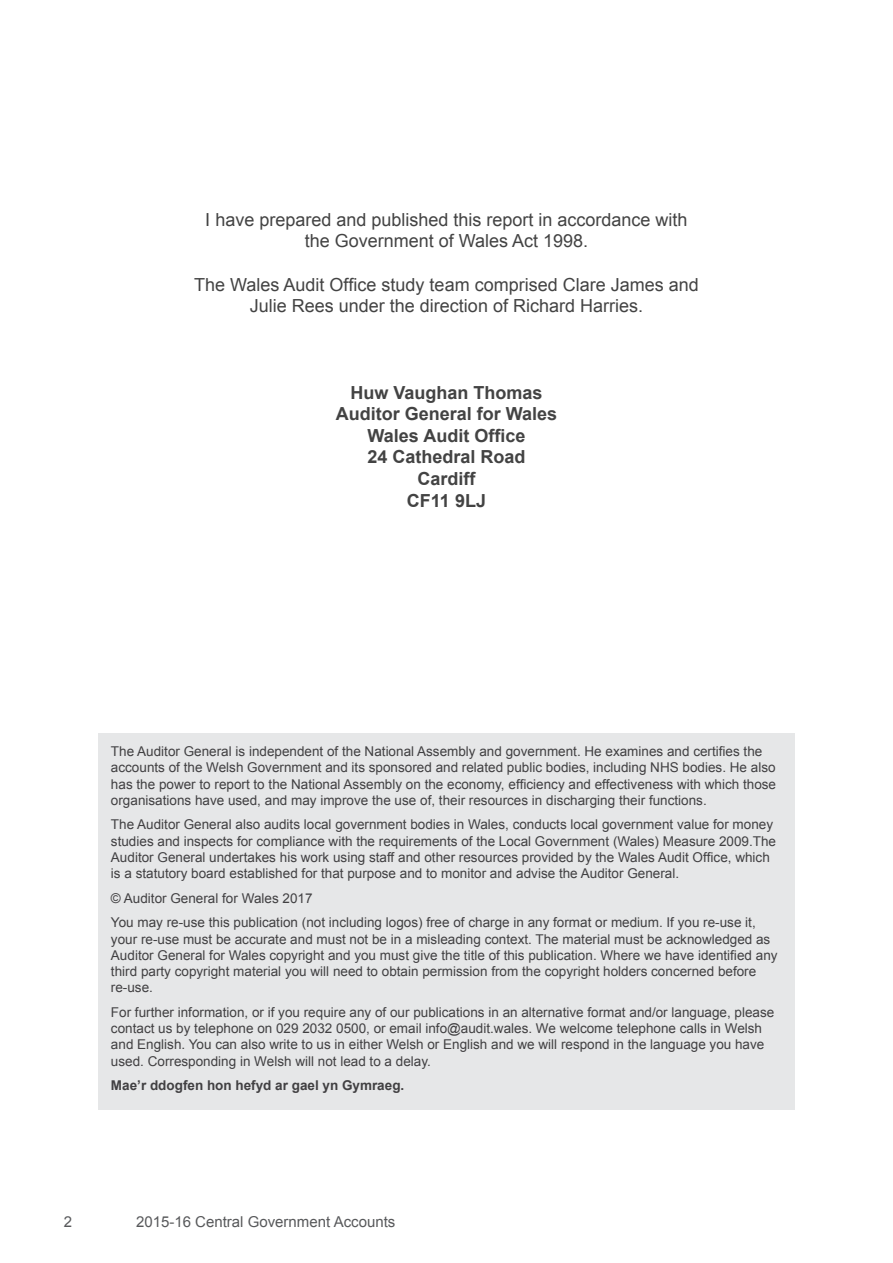
<style>
.page{position:relative;width:893px;height:1263px;background:#fff}
.page>*{position:absolute;margin:0;border:0;box-sizing:border-box;transform-origin:0 0}
.t1{font:18px/21.6px "Arial";color:#434343;text-align:center}
.t2{font:700 18px "Arial";color:#434343}
.t3{font:15px "Arial";color:#58595b}
.Status_of_report_tex{font:13.5px/16.2px "Arial";color:#414042}
.Status_of_report_tex-2{font:700 13.5px "Arial";color:#414042}
</style>
<div class="page">
<div style="left:98px;top:733px;width:697px;height:377px;background:#e6e7e8"></div>
<p class="t1" style="left:205px;top:209px;width:484px">I have prepared and published this report in accordance with the Government of Wales Act 1998.</p>
<p class="t1" style="left:194px;top:274px;width:506px">The Wales Audit Office study team comprised Clare James and</p>
<p class="t1" style="left:250px;top:295px;width:395px">Julie Rees under the direction of Richard Harries.</p>
<p class="t2" style="left:350px;top:380px;width:194px">Huw Vaughan Thomas</p>
<p class="t2" style="left:336px;top:402px;width:223px">Auditor General for Wales</p>
<p class="t2" style="left:368px;top:423px;width:159px">Wales Audit Office</p>
<p class="t2" style="left:367px;top:445px;width:160px">24 Cathedral Road</p>
<p class="t2" style="left:417px;top:467px;width:59px">Cardiff</p>
<p class="t2" style="left:407px;top:488px;width:81px">CF11 9LJ</p>
<p class="Status_of_report_tex" style="left:111px;top:743px;width:667px">The Auditor General is independent of the National Assembly and government. He examines and certifies the accounts of the Welsh Government and its sponsored and related public bodies, including NHS bodies. He also has the power to report to the National Assembly on the economy, efficiency and effectiveness with which those organisations have used, and may improve the use of, their resources in discharging their functions.</p>
<p class="Status_of_report_tex" style="left:111px;top:817px;width:667px">The Auditor General also audits local government bodies in Wales, conducts local government value for money studies and inspects for compliance with the requirements of the Local Government (Wales) Measure 2009.The Auditor General undertakes his work using staff and other resources provided by the Wales Audit Office, which is a statutory board established for that purpose and to monitor and advise the Auditor General.</p>
<p class="Status_of_report_tex" style="left:111px;top:890px;width:203px">© Auditor General for Wales 2017</p>
<p class="Status_of_report_tex" style="left:111px;top:915px;width:668px">You may re-use this publication (not including logos) free of charge in any format or medium. If you re-use it, your re-use must be accurate and must not be in a misleading context. The material must be acknowledged as Auditor General for Wales copyright and you must give the title of this publication. Where we have identified any third party copyright material you will need to obtain permission from the copyright holders concerned before re-use.</p>
<p class="Status_of_report_tex" style="left:111px;top:1004px;width:665px">For further information, or if you require any of our publications in an alternative format and/or language, please contact us by telephone on 029 2032 0500, or email info@audit.wales. We welcome telephone calls in Welsh and English. You can also write to us in either Welsh or English and we will respond in the language you have used. Corresponding in Welsh will not lead to a delay.</p>
<p class="Status_of_report_tex-2" style="left:111px;top:1076px;width:295px">Mae’r ddogfen hon hefyd ar gael yn Gymraeg.</p>
<p class="t3" style="left:64px;top:1212px;width:10px">2</p>
<p class="t3" style="left:136px;top:1212px;width:261px">2015-16 Central Government Accounts</p>
</div>
